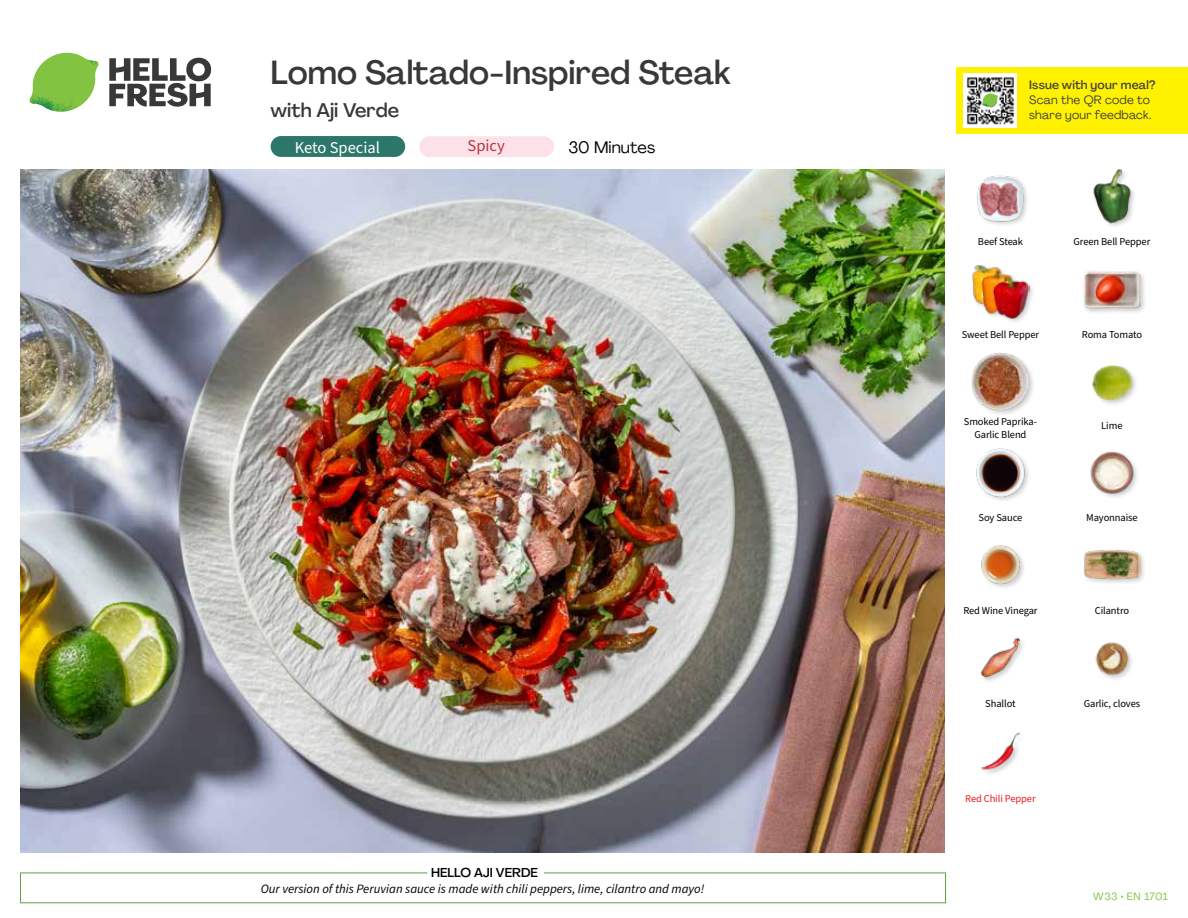
<style>
.page{position:relative;width:1188px;height:918px;background:#fff}
.page>*{position:absolute;margin:0;border:0;box-sizing:border-box;transform-origin:0 0}
.t1{font:500 33px "Agrandir";color:#383839}
.t2{font:500 19.5px "Agrandir";color:#383839}
.t3{font:16.5px "Source Sans Pro";color:#fff}
.t4{font:16.5px "Agrandir";color:#000}
.t5{font:16.5px "Source Sans Pro";color:#b33841}
.t6{font:italic 12.75px "Source Sans Pro";color:#000}
.t7{font:500 12.75px "Agrandir";color:#000}
.t8{font:12px/15px "Agrandir";letter-spacing:.02em;color:#414042}
.t9{font:500 12px "Agrandir";letter-spacing:.02em;color:#414042}
.t10{font:10.5px/13.5px "Source Sans Pro";letter-spacing:-.01em;color:#000;text-align:center}
.t11{font:10.5px "Source Sans Pro";letter-spacing:-.01em;color:#ed1d24}
.t12{font:10.5px "Agrandir";letter-spacing:.045em;color:#82c341}
</style>
<div class="page">
<svg style="left:109px;top:57px;width:102px;height:50px"></svg>
<svg style="left:34px;top:53px;width:62px;height:40px"></svg>
<img style="left:67px;top:53px;width:32px;height:26px">
<img style="left:33px;top:75px;width:59px;height:11px">
<img style="left:29px;top:79px;width:61px;height:33px">
<img style="left:65px;top:86px;width:27px;height:25px">
<div style="left:20px;top:873px;width:926px;height:30px;border:1px solid #609f43"></div>
<div style="left:427px;top:865px;width:117px;height:15px;background:#fff"></div>
<img style="left:21px;top:170px;width:924px;height:682px">
<img style="left:981px;top:732px;width:39px;height:42px">
<img style="left:1095px;top:642px;width:37px;height:37px">
<img style="left:980px;top:637px;width:43px;height:44px">
<div style="left:1083px;top:549px;width:64px;height:37px;background:#000;opacity:.2"></div>
<img style="left:1083px;top:549px;width:58px;height:37px">
<img style="left:981px;top:545px;width:43px;height:43px">
<img style="left:1090px;top:451px;width:47px;height:46px">
<img style="left:976px;top:448px;width:53px;height:52px">
<img style="left:1092px;top:365px;width:44px;height:39px">
<div style="left:971px;top:352px;width:64px;height:64px;background:#000;opacity:.2"></div>
<img style="left:972px;top:353px;width:57px;height:57px">
<div style="left:1082px;top:270px;width:65px;height:45px;background:#000;opacity:.2"></div>
<img style="left:1083px;top:270px;width:58px;height:45px">
<div style="left:972px;top:264px;width:63px;height:61px;background:#000;opacity:.2"></div>
<img style="left:972px;top:264px;width:57px;height:55px">
<img style="left:1093px;top:170px;width:41px;height:56px">
<img style="left:977px;top:175px;width:50px;height:50px">
<div style="left:271px;top:136px;width:134px;height:21px;background:#2c776a;border-radius:10px"></div>
<div style="left:420px;top:136px;width:134px;height:21px;background:#fce1e9;border-radius:10px"></div>
<div style="left:956px;top:67px;width:232px;height:67px;background:#fff200"></div>
<img style="left:964px;top:74px;width:52px;height:54px">
<svg style="left:982px;top:93px;width:16px;height:14px"></svg>
<h1 class="t1" style="left:271px;top:52px;width:462px">Lomo Saltado-Inspired Steak</h1>
<h2 class="t2" style="left:271px;top:98px;width:130px">with Aji Verde</h2>
<h3 class="t4" style="left:568px;top:137px;width:88px">30 Minutes</h3>
<h3 class="t3" style="left:295px;top:136px;width:87px">Keto Special</h3>
<h3 class="t5" style="left:468px;top:134px;width:39px">Spicy</h3>
<p class="t7" style="left:431px;top:864px;width:108px">HELLO AJI VERDE</p>
<p class="t6" style="left:261px;top:880px;width:445px">Our version of this Peruvian sauce is made with chili peppers, lime, cilantro and mayo!</p>
<p class="t9" style="left:1029px;top:77px;width:128px">Issue with your meal?</p>
<p class="t8" style="left:1029px;top:92px;width:124px">Scan the QR code to share your feedback.</p>
<p class="t10" style="left:978px;top:235px;width:47px">Beef Steak</p>
<p class="t10" style="left:1074px;top:235px;width:78px">Green Bell Pepper</p>
<p class="t10" style="left:962px;top:329px;width:79px">Sweet Bell Pepper</p>
<p class="t10" style="left:1082px;top:329px;width:62px">Roma Tomato</p>
<p class="t10" style="left:964px;top:415px;width:75px">Smoked Paprika-<br>Garlic Blend</p>
<p class="t10" style="left:1101px;top:419px;width:23px">Lime</p>
<p class="t10" style="left:979px;top:511px;width:45px">Soy Sauce</p>
<p class="t10" style="left:1086px;top:511px;width:53px">Mayonnaise</p>
<p class="t10" style="left:963px;top:604px;width:76px">Red Wine Vinegar</p>
<p class="t10" style="left:1095px;top:604px;width:36px">Cilantro</p>
<p class="t10" style="left:985px;top:697px;width:32px">Shallot</p>
<p class="t10" style="left:1084px;top:697px;width:58px">Garlic, cloves</p>
<p class="t11" style="left:965px;top:792px;width:72px">Red Chili Pepper</p>
<p class="t12" style="left:1093px;top:890px;width:76px">W33 • EN 1701</p>
</div>
